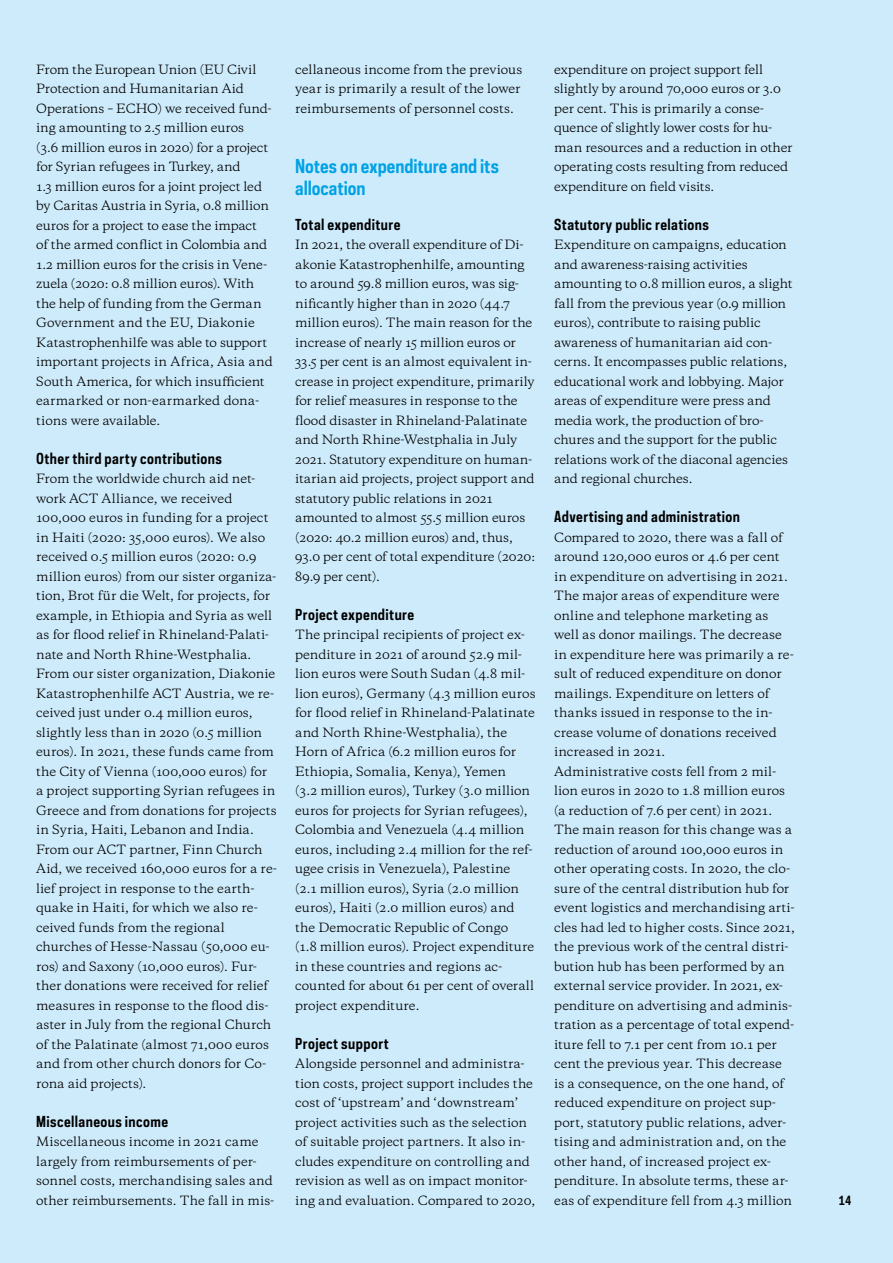
<style>
.page{position:relative;width:893px;height:1263px;background:#ceebfb}
.page>*{position:absolute;margin:0;border:0;box-sizing:border-box;transform-origin:0 0}
.t1{font:700 18px/21.6px "Polaris Condensed";letter-spacing:-.005em;color:#00a2e6}
.t2{font:700 14.25px "Polaris Condensed";letter-spacing:.03em;color:#000}
.t3{font:12px/19.5px "Galaxie Copernicus";color:#000}
.t4{font:700 12px "Polaris Condensed";color:#000}
</style>
<div class="page">
<p class="t3" style="left:36px;top:59px;width:238px">From the European Union (EU Civil Protection and Humanitarian Aid Operations – ECHO) we received fund&shy;ing amounting to 2.5 million euros<br>(3.6 million euros in 2020) for a project for Syrian refugees in Turkey, and<br>1.3 million euros for a joint project led by Caritas Austria in Syria, 0.8 million euros for a project to ease the impact<br>of the armed conflict in Colombia and 1.2 million euros for the crisis in Vene&shy;zuela (2020: 0.8 million euros). With the help of funding from the German Government and the EU, Diakonie Katastrophenhilfe was able to support important projects in Africa, Asia and South America, for which insufficient earmarked or non-earmarked dona&shy;tions were available.</p>
<p class="t2" style="left:36px;top:449px;width:187px">Other third party contributions</p>
<p class="t3" style="left:36px;top:469px;width:242px">From the worldwide church aid net&shy;work ACT Alliance, we received 100,000 euros in funding for a project in Haiti (2020: 35,000 euros). We also received 0.5 million euros (2020: 0.9 million euros) from our sister organiza&shy;tion, Brot für die Welt, for projects, for example, in Ethiopia and Syria as well as for flood relief in Rhineland-Palati&shy;nate and North Rhine-Westphalia.<br>From our sister organization, Diakonie Katastrophenhilfe ACT Austria, we re&shy;ceived just under 0.4 million euros, slightly less than in 2020 (0.5 million euros). In 2021, these funds came from the City of Vienna (100,000 euros) for a project supporting Syrian refugees in Greece and from donations for projects in Syria, Haiti, Lebanon and India.<br>From our ACT partner, Finn Church Aid, we received 160,000 euros for a re&shy;lief project in response to the earth&shy;quake in Haiti, for which we also re&shy;ceived funds from the regional churches of Hesse-Nassau (50,000 eu&shy;ros) and Saxony (10,000 euros). Fur&shy;ther donations were received for relief measures in response to the flood dis&shy;aster in July from the regional Church of the Palatinate (almost 71,000 euros and from other church donors for Co&shy;rona aid projects).</p>
<p class="t2" style="left:36px;top:1112px;width:133px">Miscellaneous income</p>
<p class="t3" style="left:36px;top:1132px;width:240px">Miscellaneous income in 2021 came largely from reimbursements of per&shy;sonnel costs, merchandising sales and other reimbursements. The fall in mis-</p>
<p class="t3" style="left:295px;top:59px;width:229px">cellaneous income from the previous year is primarily a result of the lower reimbursements of personnel costs.</p>
<h1 class="t1" style="left:295px;top:155px;width:205px">Notes on expenditure and its allocation</h1>
<p class="t2" style="left:295px;top:215px;width:107px">Total expenditure</p>
<p class="t3" style="left:295px;top:235px;width:242px">In 2021, the overall expenditure of Di&shy;akonie Katastrophenhilfe, amounting to around 59.8 million euros, was sig&shy;nificantly higher than in 2020 (44.7 million euros). The main reason for the increase of nearly 15 million euros or 33.5 per cent is an almost equivalent in&shy;crease in project expenditure, primarily for relief measures in response to the flood disaster in Rhineland-Palatinate and North Rhine-Westphalia in July 2021. Statutory expenditure on human&shy;itarian aid projects, project support and statutory public relations in 2021 amounted to almost 55.5 million euros (2020: 40.2 million euros) and, thus, 93.0 per cent of total expenditure (2020:<br>89.9 per cent).</p>
<p class="t2" style="left:295px;top:605px;width:121px">Project expenditure</p>
<p class="t3" style="left:295px;top:625px;width:242px">The principal recipients of project ex&shy;penditure in 2021 of around 52.9 mil&shy;lion euros were South Sudan (4.8 mil&shy;lion euros), Germany (4.3 million euros for flood relief in Rhineland-Palatinate and North Rhine-Westphalia), the Horn of Africa (6.2 million euros for Ethiopia, Somalia, Kenya), Yemen<br>(3.2 million euros), Turkey (3.0 million euros for projects for Syrian refugees), Colombia and Venezuela (4.4 million euros, including 2.4 million for the ref&shy;ugee crisis in Venezuela), Palestine<br>(2.1 million euros), Syria (2.0 million euros), Haiti (2.0 million euros) and the Democratic Republic of Congo<br>(1.8 million euros). Project expenditure in these countries and regions ac&shy;counted for about 61 per cent of overall project expenditure.</p>
<p class="t2" style="left:295px;top:1034px;width:95px">Project support</p>
<p class="t3" style="left:295px;top:1054px;width:242px">Alongside personnel and administra&shy;tion costs, project support includes the cost of ‘upstream’ and ‘downstream’ project activities such as the selection of suitable project partners. It also in&shy;cludes expenditure on controlling and revision as well as on impact monitor&shy;ing and evaluation. Compared to 2020,</p>
<p class="t3" style="left:554px;top:59px;width:240px">expenditure on project support fell slightly by around 70,000 euros or 3.0 per cent. This is primarily a conse&shy;quence of slightly lower costs for hu&shy;man resources and a reduction in other operating costs resulting from reduced expenditure on field visits.</p>
<p class="t2" style="left:554px;top:215px;width:156px">Statutory public relations</p>
<p class="t3" style="left:554px;top:235px;width:240px">Expenditure on campaigns, education and awareness-raising activities amounting to 0.8 million euros, a slight fall from the previous year (0.9 million euros), contribute to raising public awareness of humanitarian aid con&shy;cerns. It encompasses public relations, educational work and lobbying. Major areas of expenditure were press and media work, the production of bro&shy;chures and the support for the public relations work of the diaconal agencies and regional churches.</p>
<p class="t2" style="left:554px;top:507px;width:187px">Advertising and administration</p>
<p class="t3" style="left:554px;top:527px;width:242px">Compared to 2020, there was a fall of around 120,000 euros or 4.6 per cent in expenditure on advertising in 2021.<br>The major areas of expenditure were online and telephone marketing as well as donor mailings. The decrease in expenditure here was primarily a re&shy;sult of reduced expenditure on donor mailings. Expenditure on letters of thanks issued in response to the in&shy;crease volume of donations received increased in 2021.<br>Administrative costs fell from 2 mil&shy;lion euros in 2020 to 1.8 million euros (a reduction of 7.6 per cent) in 2021.<br>The main reason for this change was a reduction of around 100,000 euros in other operating costs. In 2020, the clo&shy;sure of the central distribution hub for event logistics and merchandising arti&shy;cles had led to higher costs. Since 2021, the previous work of the central distri&shy;bution hub has been performed by an external service provider. In 2021, ex&shy;penditure on advertising and adminis&shy;tration as a percentage of total expend&shy;iture fell to 7.1 per cent from 10.1 per cent the previous year. This decrease is a consequence, on the one hand, of reduced expenditure on project sup&shy;port, statutory public relations, adver&shy;tising and administration and, on the other hand, of increased project ex&shy;penditure. In absolute terms, these ar&shy;eas of expenditure fell from 4.3 million</p>
<p class="t4" style="left:839px;top:1192px;width:14px">14</p>
</div>
